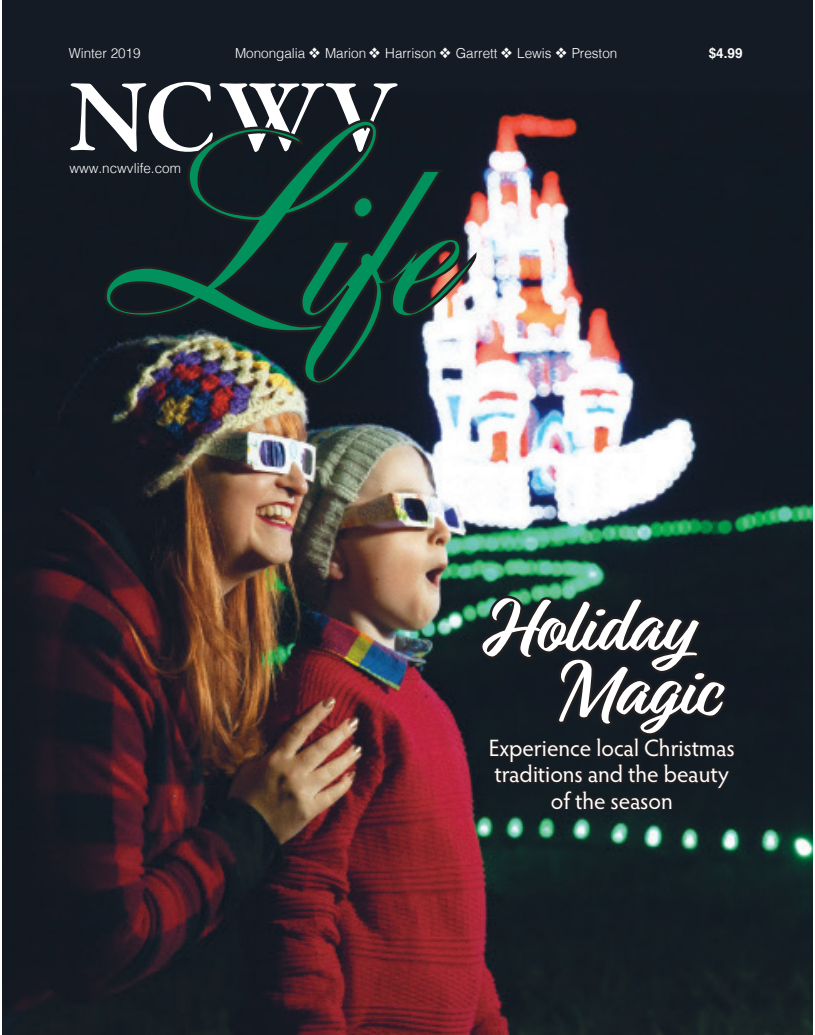
<style>
.page{position:relative;width:815px;height:1035px;background:#fff}
.page>*{position:absolute;margin:0;border:0;box-sizing:border-box;transform-origin:0 0}
.t1{font:700 80px/63.8px "Relation Two";letter-spacing:-.025em;color:#fff}
.t2{font:23.75px/26.2px "Hypatia Sans Pro";letter-spacing:-.005em;color:#fff;text-align:center}
.t3{font:300 13.75px "Helvetica";color:#fff}
.t4{font:700 13.75px "Helvetica";color:#fff}
</style>
<div class="page">
<img style="left:2px;top:0;width:810px;height:1035px">
<svg style="left:70px;top:82px;width:328px;height:70px"></svg>
<svg style="left:103px;top:118px;width:375px;height:268px;background:#243a39"></svg>
<svg style="left:480px;top:573px;width:256px;height:240px;background:#192125"></svg>
<p class="t3" style="left:69px;top:48px;width:73px">Winter 2019</p>
<p class="t3" style="left:235px;top:48px;width:384px">Monongalia ❖ Marion ❖ Harrison ❖ Garrett ❖ Lewis ❖ Preston</p>
<p class="t3" style="left:69px;top:163px;width:113px">www.ncwvlife.com</p>
<p class="t4" style="left:709px;top:48px;width:35px">$4.99</p>
<h1 class="t1" style="left:561px;top:600px;width:157px;text-indent:-75px">Holiday<br>Magic</h1>
<h2 class="t2" style="left:489px;top:737px;width:247px">Experience local Christmas traditions and the beauty of the season</h2>
</div>
